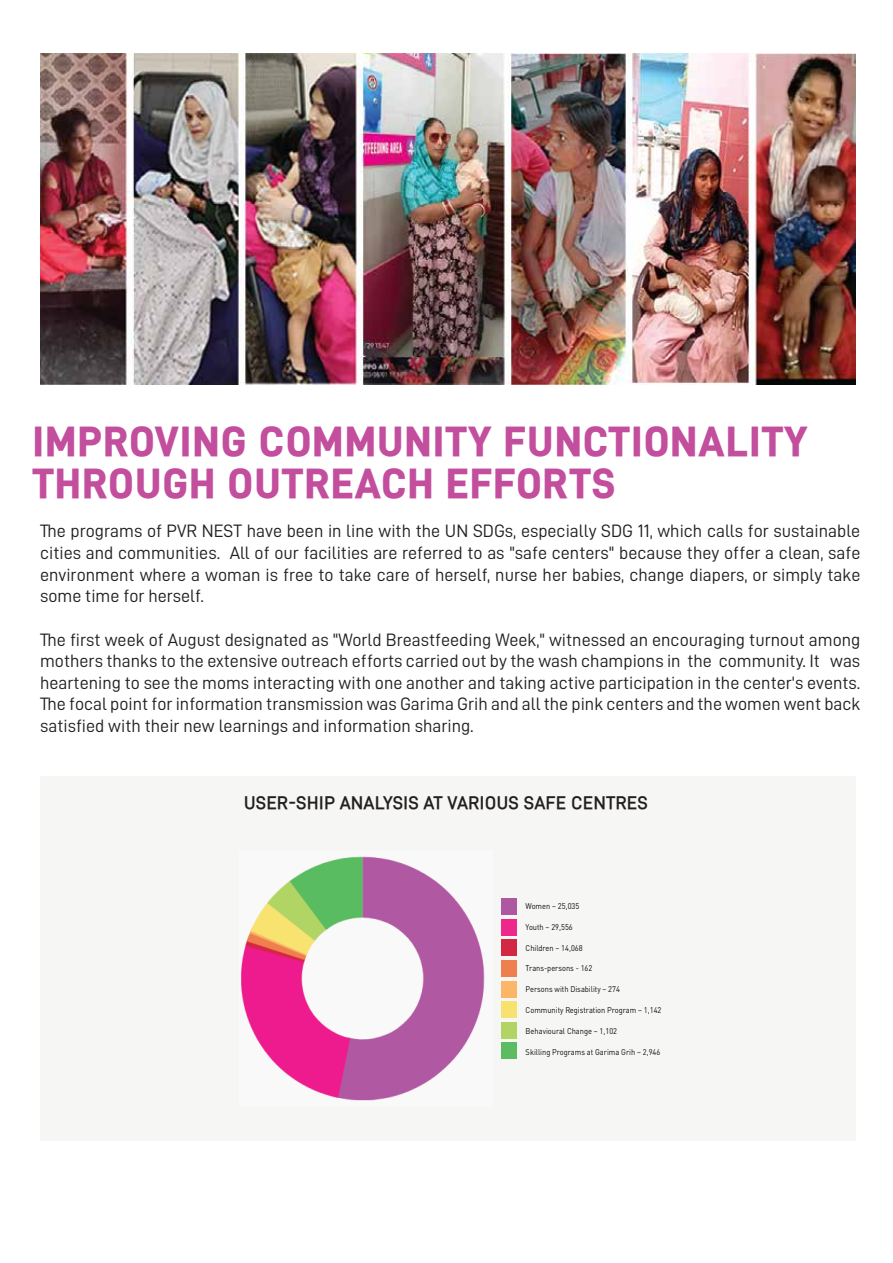
<style>
.page{position:relative;width:893px;height:1263px;background:#fff}
.page>*{position:absolute;margin:0;border:0;box-sizing:border-box;transform-origin:0 0}
.t1{font:42px/42px "D DIN PRO Heavy";letter-spacing:.04em;color:#c24e9d}
.t2{font:18px/21.6px "D DIN PRO Regular";color:#231f20;text-align:justify}
.t3{font:700 18px "D DIN PRO Semi";letter-spacing:.04em;color:#231f20}
.t4{font:8.25px "DIN Pro";color:#0d0d0d;scale:.9 1}
</style>
<div class="page">
<div style="left:40px;top:777px;width:815px;height:364px;background:#f6f6f4"></div>
<img style="left:40px;top:53px;width:815px;height:332px">
<img style="left:241px;top:856px;width:244px;height:245px">
<div style="left:502px;top:898px;width:15px;height:17px;background:#af58a2"></div>
<div style="left:502px;top:919px;width:15px;height:17px;background:#ed278b"></div>
<div style="left:502px;top:939px;width:15px;height:17px;background:#d32844"></div>
<div style="left:502px;top:960px;width:15px;height:17px;background:#ed804e"></div>
<div style="left:502px;top:981px;width:15px;height:16px;background:#fcb667"></div>
<div style="left:502px;top:1001px;width:15px;height:17px;background:#f9e170"></div>
<div style="left:502px;top:1022px;width:15px;height:17px;background:#b2d465"></div>
<div style="left:502px;top:1042px;width:15px;height:17px;background:#5cbc61"></div>
<h1 class="t1" style="left:33px;top:419px;width:776px">IMPROVING COMMUNITY FUNCTIONALITY<br>THROUGH OUTREACH EFFORTS</h1>
<p class="t2" style="left:40px;top:520px;width:822px">The programs of PVR NEST have been in line with the UN SDGs, especially SDG 11, which calls for sustainable cities and communities. All of our facilities are referred to as "safe centers" because they offer a clean, safe environment where a woman is free to take care of herself, nurse her babies, change diapers, or simply take some time for herself.</p>
<p class="t2" style="left:40px;top:628px;width:822px">The first week of August designated as "World Breastfeeding Week," witnessed an encouraging turnout among mothers thanks to the extensive outreach efforts carried out by the wash champions in the community. It was heartening to see the moms interacting with one another and taking active participation in the center's events.<br>The focal point for information transmission was Garima Grih and all the pink centers and the women went back satisfied with their new learnings and information sharing.</p>
<p class="t3" style="left:244px;top:793px;width:405px">USER-SHIP ANALYSIS AT VARIOUS SAFE CENTRES</p>
<p class="t4" style="left:526px;top:899px;width:61px">Women – 25,035</p>
<p class="t4" style="left:526px;top:920px;width:54px">Youth – 29,556</p>
<p class="t4" style="left:526px;top:941px;width:65px">Children – 14,068</p>
<p class="t4" style="left:526px;top:962px;width:76px">Trans-persons - 162</p>
<p class="t4" style="left:526px;top:983px;width:106px">Persons with Disability – 274</p>
<p class="t4" style="left:526px;top:1004px;width:152px">Community Registration Program – 1,142</p>
<p class="t4" style="left:526px;top:1024px;width:103px">Behavioural Change – 1,102</p>
<p class="t4" style="left:526px;top:1045px;width:151px">Skilling Programs at Garima Grih – 2,946</p>
</div>
